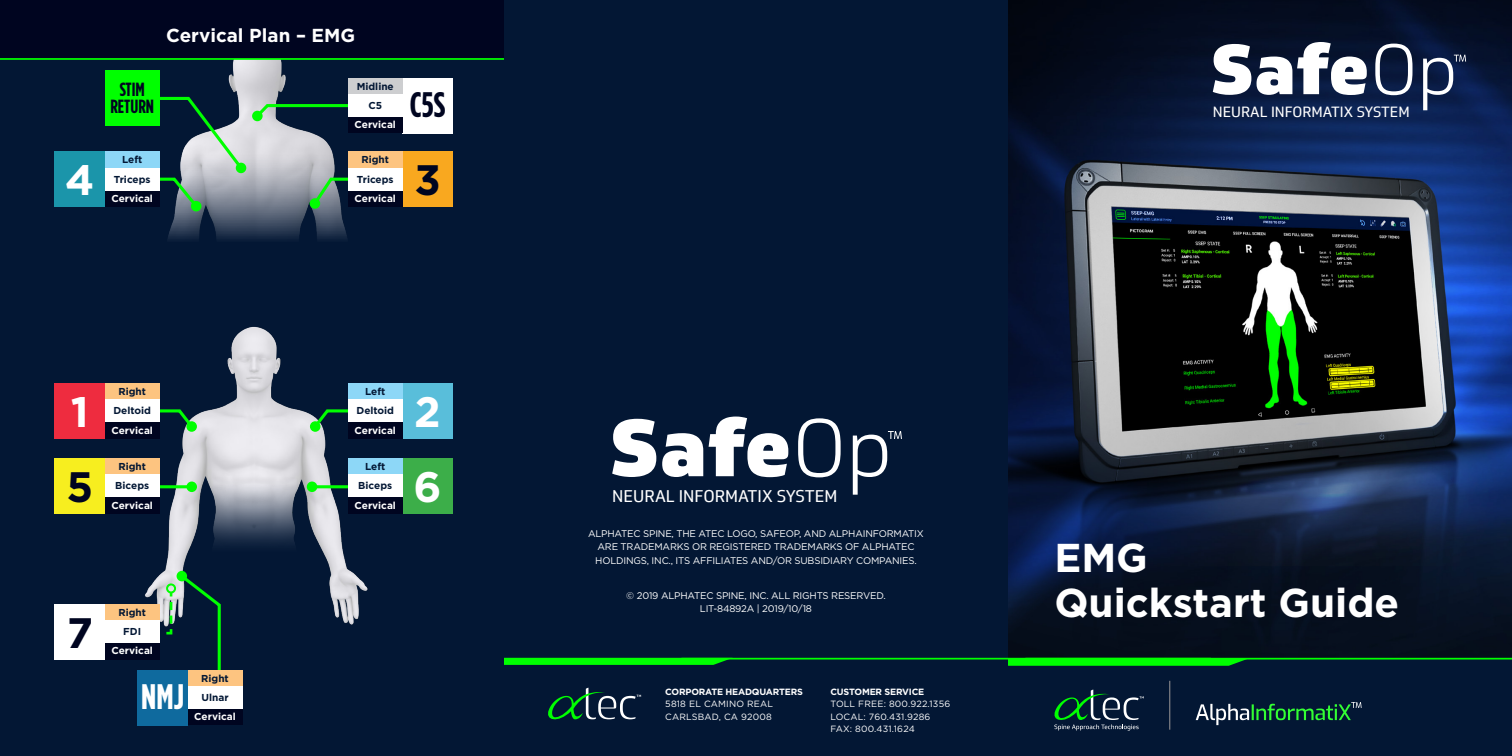
<style>
.page{position:relative;width:1512px;height:756px;background:#031734}
.page>*{position:absolute;margin:0;border:0;box-sizing:border-box;transform-origin:0 0}
.t1{font:900 79.62px "Soleto";color:#fff}
.t2{font:900 69.48px "Soleto";color:#fff}
.t3{font:700 42.52px "Gotham";color:#fff}
.t4{font:700 42.52px "Gotham";color:#000520}
.t5{font:700 40.25px/44.8px "Gotham";color:#fff}
.t6{font:700 35.52px "Gotham Condensed";color:#000520}
.t7{font:700 35.52px "Gotham Condensed";color:#fff}
.t8{font:700 19.07px/17.2px "Gotham Condensed";color:#000520;text-align:center}
.t9{font:700 18.72px "Gotham";color:#fff}
.t10{font:16.45px "Soleto";color:#fff}
.t11{font:14.35px "Soleto";color:#fff}
.t12{font:700 10.15px "Gotham";color:#031734}
.t13{font:700 10.15px "Gotham";color:#fff}
.t14{font:9.62px/13.8px "Gotham";letter-spacing:-.02em;color:#fff;text-align:center}
.t15{font:9.1px/12.4px "Gotham";letter-spacing:.02em;color:#fff}
.t16{font:700 9.1px "Gotham";letter-spacing:-.02em;color:#fff}
.s1{font-weight:300}
</style>
<div class="page">
<div style="left:0;top:0;width:504px;height:60px;background:#000520"></div>
<img style="left:127px;top:326px;width:255px;height:400px">
<img style="left:121px;top:60px;width:277px;height:179px">
<img style="left:1008px;top:0;width:504px;height:658px">
<svg style="left:1454px;top:55px;width:12px;height:7px"></svg>
<hr style="left:1169px;top:681px;width:1px;height:49px;background:#9c9898">
<svg style="left:1054px;top:690px;width:90px;height:41px"></svg>
<svg style="left:1008px;top:660px;width:237px;height:6px"></svg>
<hr style="left:1025px;top:658px;width:487px;height:2px;background:#0f0">
<svg style="left:1196px;top:702px;width:166px;height:23px"></svg>
<svg style="left:548px;top:688px;width:93px;height:32px"></svg>
<svg style="left:504px;top:658px;width:223px;height:7px"></svg>
<hr style="left:681px;top:658px;width:530px;height:2px;background:#0f0">
<hr style="left:0;top:58px;width:504px;height:2px;background:#0f0">
<svg style="left:888px;top:431px;width:14px;height:8px"></svg>
<div style="left:236px;top:163px;width:10px;height:10px;background:#0f0;border-radius:50%"></div>
<svg style="left:149px;top:95px;width:96px;height:116px"></svg>
<div style="left:191px;top:201px;width:10px;height:10px;background:#0f0;border-radius:50%"></div>
<svg style="left:253px;top:103px;width:95px;height:17px"></svg>
<div style="left:252px;top:111px;width:11px;height:10px;background:#0f0;border-radius:50%"></div>
<svg style="left:311px;top:176px;width:52px;height:32px"></svg>
<div style="left:310px;top:198px;width:10px;height:11px;background:#0f0;border-radius:50%"></div>
<svg style="left:159px;top:408px;width:37px;height:23px"></svg>
<div style="left:186px;top:421px;width:11px;height:11px;background:#0f0;border-radius:50%"></div>
<svg style="left:311px;top:408px;width:37px;height:23px"></svg>
<div style="left:310px;top:421px;width:10px;height:11px;background:#0f0;border-radius:50%"></div>
<hr style="left:151px;top:485px;width:41px;height:3px;background:#0f0">
<div style="left:186px;top:482px;width:11px;height:10px;background:#0f0;border-radius:50%"></div>
<hr style="left:312px;top:485px;width:44px;height:3px;background:#0f0">
<div style="left:307px;top:482px;width:10px;height:10px;background:#0f0;border-radius:50%"></div>
<svg style="left:152px;top:572px;width:70px;height:98px"></svg>
<div style="left:166px;top:583px;width:10px;height:10px;border:2px solid #0f0;border-radius:50%"></div>
<div style="left:55px;top:152px;width:50px;height:55px;background:#1b95aa"></div>
<div style="left:105px;top:152px;width:54px;height:16px;background:#8dd7f7"></div>
<div style="left:105px;top:190px;width:54px;height:17px;background:#000520"></div>
<div style="left:105px;top:168px;width:54px;height:22px;background:#fff"></div>
<div style="left:105px;top:70px;width:54px;height:56px;background:#0f0"></div>
<div style="left:55px;top:383px;width:50px;height:56px;background:#ee2c3f"></div>
<div style="left:105px;top:383px;width:54px;height:17px;background:#fdc480"></div>
<div style="left:105px;top:422px;width:54px;height:17px;background:#000520"></div>
<div style="left:105px;top:400px;width:54px;height:22px;background:#fff"></div>
<div style="left:402px;top:383px;width:51px;height:56px;background:#59beda"></div>
<div style="left:348px;top:383px;width:54px;height:17px;background:#8dd7f7"></div>
<div style="left:348px;top:422px;width:54px;height:17px;background:#000520"></div>
<div style="left:348px;top:400px;width:54px;height:22px;background:#fff"></div>
<div style="left:55px;top:458px;width:50px;height:55px;background:#f7ee1f"></div>
<div style="left:105px;top:458px;width:54px;height:17px;background:#fdc480"></div>
<div style="left:105px;top:497px;width:54px;height:16px;background:#000520"></div>
<div style="left:105px;top:475px;width:54px;height:22px;background:#fff"></div>
<div style="left:402px;top:458px;width:51px;height:55px;background:#3cae49"></div>
<div style="left:348px;top:458px;width:54px;height:17px;background:#8dd7f7"></div>
<div style="left:348px;top:497px;width:54px;height:16px;background:#000520"></div>
<div style="left:348px;top:475px;width:54px;height:22px;background:#fff"></div>
<div style="left:55px;top:604px;width:50px;height:55px;background:#fff"></div>
<div style="left:105px;top:604px;width:54px;height:17px;background:#fdc480"></div>
<div style="left:105px;top:643px;width:54px;height:16px;background:#000520"></div>
<div style="left:105px;top:621px;width:54px;height:22px;background:#fff"></div>
<div style="left:402px;top:152px;width:51px;height:55px;background:#f9a81f"></div>
<div style="left:348px;top:152px;width:54px;height:16px;background:#fdc480"></div>
<div style="left:348px;top:190px;width:54px;height:17px;background:#000520"></div>
<div style="left:348px;top:168px;width:54px;height:22px;background:#fff"></div>
<div style="left:402px;top:78px;width:51px;height:55px;background:#fff"></div>
<div style="left:348px;top:78px;width:54px;height:17px;background:#cdced0"></div>
<div style="left:348px;top:117px;width:54px;height:16px;background:#000520"></div>
<div style="left:348px;top:95px;width:54px;height:22px;background:#fff"></div>
<div style="left:138px;top:670px;width:50px;height:55px;background:#0f6a9e"></div>
<div style="left:188px;top:670px;width:54px;height:17px;background:#fdc480"></div>
<div style="left:188px;top:709px;width:54px;height:16px;background:#000520"></div>
<div style="left:188px;top:687px;width:54px;height:22px;background:#fff"></div>
<h3 class="t9" style="left:166px;top:23px;width:191px">Cervical Plan – EMG</h3>
<h3 class="t8" style="left:110px;top:80px;width:45px">STIM<br>RETURN</h3>
<p class="t12" style="left:357px;top:79px;width:39px">Midline</p>
<p class="t13" style="left:355px;top:118px;width:43px">Cervical</p>
<p class="t12" style="left:368px;top:99px;width:15px">C5</p>
<h3 class="t6" style="left:410px;top:85px;width:37px">C5S</h3>
<p class="t12" style="left:122px;top:153px;width:22px">Left</p>
<p class="t13" style="left:111px;top:192px;width:43px">Cervical</p>
<p class="t12" style="left:362px;top:153px;width:29px">Right</p>
<p class="t13" style="left:355px;top:192px;width:43px">Cervical</p>
<h3 class="t3" style="left:65px;top:152px;width:31px">4</h3>
<h3 class="t4" style="left:414px;top:152px;width:28px">3</h3>
<p class="t12" style="left:114px;top:172px;width:38px">Triceps</p>
<p class="t12" style="left:357px;top:172px;width:38px">Triceps</p>
<p class="t12" style="left:365px;top:385px;width:22px">Left</p>
<p class="t13" style="left:355px;top:423px;width:43px">Cervical</p>
<p class="t12" style="left:118px;top:385px;width:29px">Right</p>
<p class="t13" style="left:111px;top:423px;width:43px">Cervical</p>
<h3 class="t3" style="left:71px;top:384px;width:19px">1</h3>
<h3 class="t3" style="left:414px;top:384px;width:28px">2</h3>
<p class="t12" style="left:113px;top:404px;width:39px">Deltoid</p>
<p class="t12" style="left:356px;top:404px;width:39px">Deltoid</p>
<p class="t12" style="left:365px;top:460px;width:22px">Left</p>
<p class="t13" style="left:355px;top:498px;width:43px">Cervical</p>
<p class="t12" style="left:118px;top:460px;width:29px">Right</p>
<p class="t13" style="left:111px;top:498px;width:43px">Cervical</p>
<h3 class="t4" style="left:67px;top:459px;width:28px">5</h3>
<h3 class="t3" style="left:413px;top:459px;width:30px">6</h3>
<p class="t12" style="left:115px;top:479px;width:35px">Biceps</p>
<p class="t12" style="left:358px;top:479px;width:35px">Biceps</p>
<h3 class="t4" style="left:67px;top:605px;width:28px">7</h3>
<p class="t12" style="left:118px;top:605px;width:29px">Right</p>
<p class="t13" style="left:111px;top:644px;width:43px">Cervical</p>
<p class="t12" style="left:123px;top:625px;width:19px">FDI</p>
<h3 class="t7" style="left:141px;top:677px;width:44px">NMJ</h3>
<p class="t12" style="left:201px;top:671px;width:29px">Right</p>
<p class="t13" style="left:194px;top:710px;width:43px">Cervical</p>
<p class="t12" style="left:202px;top:691px;width:29px">Ulnar</p>
<h2 class="t2" style="left:1211px;top:24px;width:248px">Safe<span class="s1">Op</span></h2>
<h3 class="t11" style="left:1213px;top:103px;width:198px">NEURAL INFORMATIX SYSTEM</h3>
<h1 class="t1" style="left:610px;top:396px;width:284px">Safe<span class="s1">Op</span></h1>
<h3 class="t10" style="left:612px;top:486px;width:227px">NEURAL INFORMATIX SYSTEM</h3>
<p class="t14" style="left:588px;top:526px;width:337px">ALPHATEC SPINE, THE ATEC LOGO, SAFEOP, AND ALPHAINFORMATIX<br>ARE TRADEMARKS OR REGISTERED TRADEMARKS OF ALPHATEC<br>HOLDINGS, INC., ITS AFFILIATES AND/OR SUBSIDIARY COMPANIES.</p>
<p class="t14" style="left:626px;top:588px;width:261px">© 2019 ALPHATEC SPINE, INC. ALL RIGHTS RESERVED.<br>LIT-84892A | 2019/10/18</p>
<p class="t16" style="left:665px;top:686px;width:139px">CORPORATE HEADQUARTERS</p>
<p class="t15" style="left:665px;top:698px;width:109px">5818 EL CAMINO REAL<br>CARLSBAD, CA 92008</p>
<p class="t16" style="left:830px;top:686px;width:95px">CUSTOMER SERVICE</p>
<p class="t15" style="left:830px;top:698px;width:121px">TOLL FREE: 800.922.1356<br>LOCAL: 760.431.9286<br>FAX: 800.431.1624</p>
<h3 class="t5" style="left:1054px;top:535px;width:346px">EMG<br>Quickstart Guide</h3>
</div>
